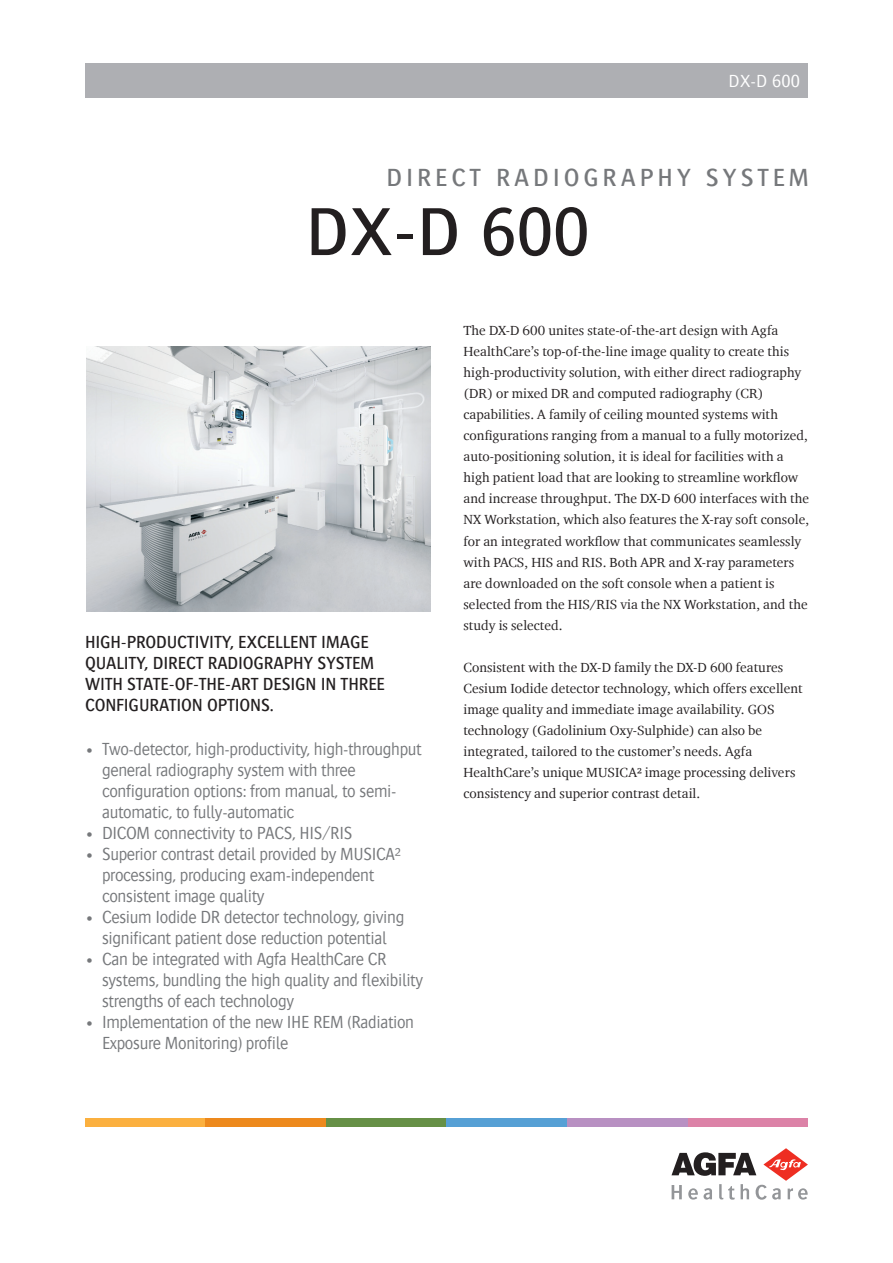
<style>
.page{position:relative;width:893px;height:1263px;background:#fff}
.page>*{position:absolute;margin:0;border:0;box-sizing:border-box;transform-origin:0 0}
.t1{font:500 70.5px "Bosis For Agfa";color:#231f20}
.t2{font:500 25.5px "Bosis For Agfa";color:#76787b}
.t3{font:300 18px/21px "Bosis For Agfa";letter-spacing:-.02em;color:#76787b}
.t4{font:500 18px/21px "Bosis For Agfa";letter-spacing:-.01em;color:#231f20}
.t5{font:300 18px "Bosis For Agfa";color:#fff}
.t6{font:13.5px/21px "Charter ITC For Agfa";letter-spacing:.005em;color:#231f20}
</style>
<div class="page">
<div style="left:85px;top:64px;width:723px;height:34px;background:#aeafb3"></div>
<svg style="left:671px;top:1148px;width:137px;height:52px"></svg>
<div style="left:85px;top:1118px;width:121px;height:9px;background:#fbb03f"></div>
<div style="left:687px;top:1118px;width:121px;height:9px;background:#dc82a7"></div>
<div style="left:206px;top:1118px;width:120px;height:9px;background:#ed891d"></div>
<div style="left:326px;top:1118px;width:120px;height:9px;background:#669046"></div>
<div style="left:446px;top:1118px;width:121px;height:9px;background:#56a0d5"></div>
<div style="left:567px;top:1118px;width:120px;height:9px;background:#b890c2"></div>
<img style="left:86px;top:346px;width:345px;height:266px">
<h3 class="t5" style="left:729px;top:72px;width:73px">DX-D 600</h3>
<h2 class="t2" style="left:387px;top:164px;width:36px">DIRECT</h2>
<h2 class="t2" style="left:496px;top:164px;width:19px">RADIOGRAPHY</h2>
<h2 class="t2" style="left:706px;top:164px;width:18px">SYSTEM</h2>
<h1 class="t1" style="left:306px;top:194px;width:285px">DX-D 600</h1>
<h3 class="t4" style="left:85px;top:631px;width:302px">HIGH-PRODUCTIVITY, EXCELLENT IMAGE QUALITY, DIRECT RADIOGRAPHY SYSTEM WITH STATE-OF-THE-ART DESIGN IN THREE CONFIGURATION OPTIONS.</h3>
<h3 class="t3" style="left:102px;top:738px;width:321px;text-indent:-17px">• Two-detector, high-productivity, high-throughput general radiography system with three configuration options: from manual, to semi&shy;automatic, to fully-automatic</h3>
<h3 class="t3" style="left:85px;top:822px;width:269px">• DICOM connectivity to PACS, HIS/RIS</h3>
<h3 class="t3" style="left:102px;top:843px;width:300px;text-indent:-17px">• Superior contrast detail provided by MUSICA² processing, producing exam-independent consistent image quality</h3>
<h3 class="t3" style="left:85px;top:906px;width:321px;text-align:center">• Cesium Iodide DR detector technology, giving significant patient dose reduction potential</h3>
<h3 class="t3" style="left:102px;top:948px;width:323px;text-indent:-17px">• Can be integrated with Agfa HealthCare CR systems, bundling the high quality and flexibility strengths of each technology</h3>
<h3 class="t3" style="left:102px;top:1011px;width:314px;text-indent:-17px">• Implementation of the new IHE REM (Radiation<br>Exposure Monitoring) profile</h3>
<p class="t6" style="left:463px;top:320px;width:347px">The DX-D 600 unites state-of-the-art design with Agfa HealthCare’s top-of-the-line image quality to create this high-productivity solution, with either direct radiography (DR) or mixed DR and computed radiography (CR) capabilities. A family of ceiling mounted systems with configurations ranging from a manual to a fully motorized, auto-positioning solution, it is ideal for facilities with a high patient load that are looking to streamline workflow and increase throughput. The DX-D 600 interfaces with the NX Workstation, which also features the X-ray soft console, for an integrated workflow that communicates seamlessly with PACS, HIS and RIS. Both APR and X-ray parameters are downloaded on the soft console when a patient is selected from the HIS/RIS via the NX Workstation, and the study is selected.</p>
<p class="t6" style="left:463px;top:656px;width:341px">Consistent with the DX-D family the DX-D 600 features Cesium Iodide detector technology, which offers excellent image quality and immediate image availability. GOS technology (Gadolinium Oxy-Sulphide) can also be integrated, tailored to the customer’s needs. Agfa HealthCare’s unique MUSICA² image processing delivers consistency and superior contrast detail.</p>
</div>
